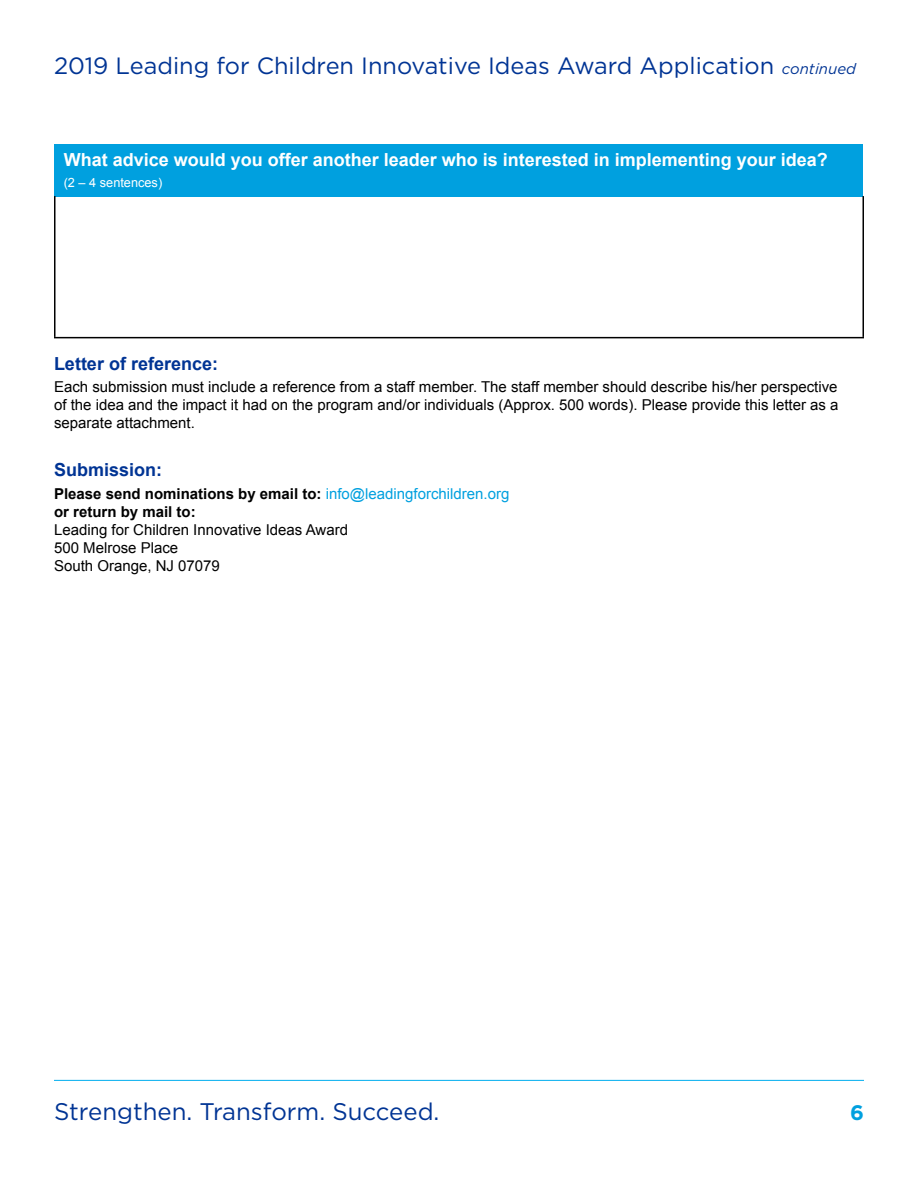
<style>
.page{position:relative;width:918px;height:1188px;background:#fff}
.page>*{position:absolute;margin:0;border:0;box-sizing:border-box;transform-origin:0 0}
.t1{font:24px "Gotham";color:#003494}
.t2{font:23.55px "Gotham";color:#003494}
.t3{font:700 21px "Gotham";color:#00a0df}
.t4{font:700 18px "Arial";color:#fff}
.t5{font:700 18px "Arial";color:#003494}
.t6{font:15px/18px "Arial";color:#000;text-align:justify}
.t7{font:700 15px/18px "Arial";color:#000}
.t8{font:12.75px "Arial";color:#fff}
.s1{font-style:italic;font-size:15px}
.s2{font-weight:400;color:#00a0df}
</style>
<div class="page">
<hr style="left:54px;top:1080px;width:810px;height:1px;background:#00aeef">
<div style="left:55px;top:144px;width:808px;height:52px;background:#00a0df"></div>
<hr style="left:54px;top:196px;width:2px;height:141px;background:#000">
<hr style="left:862px;top:196px;width:2px;height:141px;background:#000">
<hr style="left:54px;top:337px;width:810px;height:1px;background:#000">
<h2 class="t2" style="left:54px;top:51px;width:804px">2019 Leading for Children Innovative Ideas Award Application <span class="s1">continued</span></h2>
<p class="t4" style="left:64px;top:150px;width:766px">What advice would you offer another leader who is interested in implementing your idea?</p>
<p class="t8" style="left:64px;top:175px;width:100px">(2 – 4 sentences)</p>
<p class="t5" style="left:54px;top:353px;width:166px">Letter of reference:</p>
<p class="t6" style="left:54px;top:378px;width:786px">Each submission must include a reference from a staff member. The staff member should describe his/her perspective of the idea and the impact it had on the program and/or individuals (Approx. 500 words). Please provide this letter as a separate attachment.</p>
<p class="t5" style="left:54px;top:460px;width:110px">Submission:</p>
<p class="t7" style="left:54px;top:484px;width:457px">Please send nominations by email to: <span class="s2">info@leadingforchildren.org </span>or return by mail to:</p>
<p class="t6" style="left:54px;top:520px;width:296px;text-align:left">Leading for Children Innovative Ideas Award<br>500 Melrose Place<br>South Orange, NJ 07079</p>
<h1 class="t1" style="left:54px;top:1096px;width:387px">Strengthen. Transform. Succeed.</h1>
<h3 class="t3" style="left:850px;top:1098px;width:15px">6</h3>
</div>
